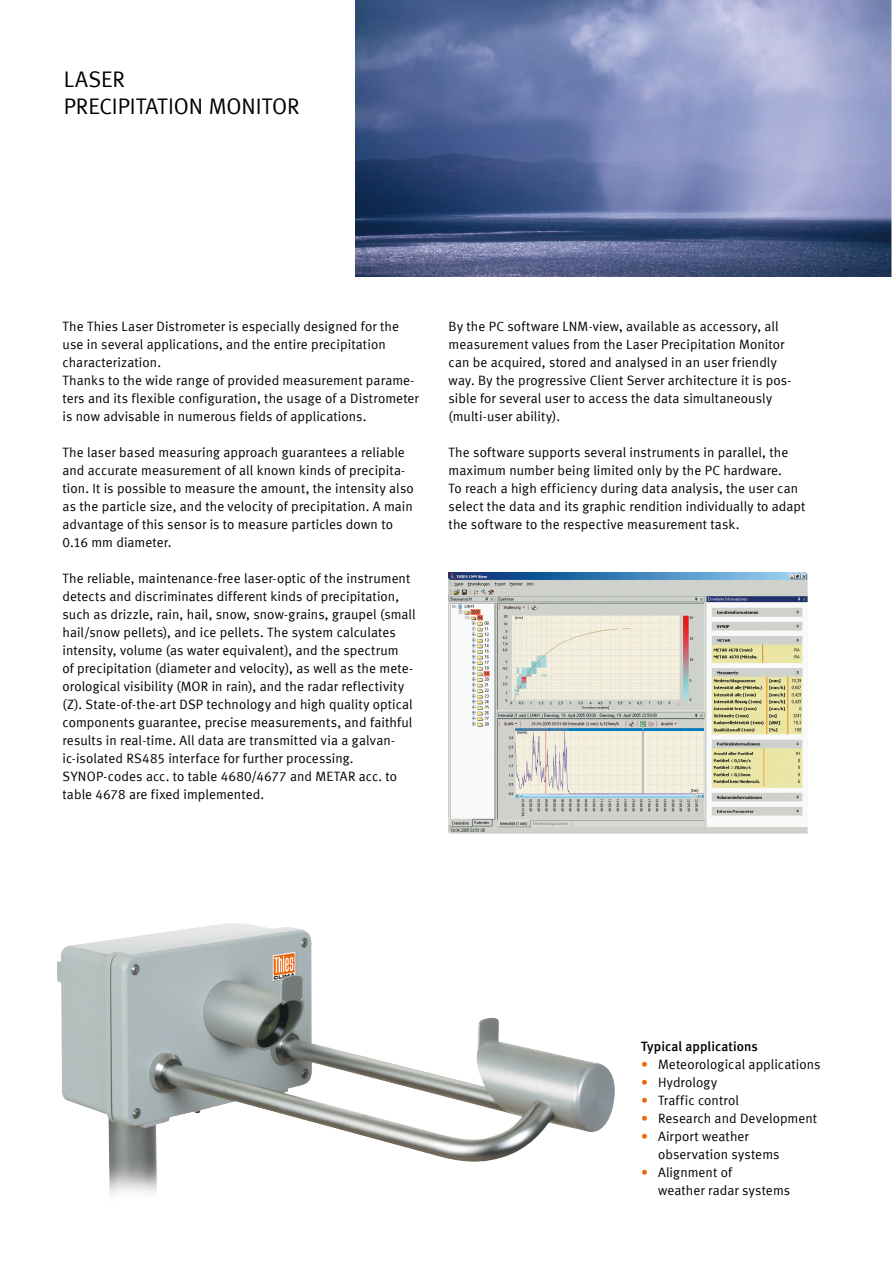
<style>
.page{position:relative;width:893px;height:1263px;background:#fff}
.page>*{position:absolute;margin:0;border:0;box-sizing:border-box;transform-origin:0 0}
.t1{font:22.5px/27px "Meta Normal LF";color:#000}
.t2{font:13.5px/18px "Meta Normal LF";letter-spacing:.005em;color:#000}
.t3{font:13.5px "Meta Medium LF";letter-spacing:.005em;color:#000}
.s1{color:#ec6608}
</style>
<div class="page">
<img style="left:355px;top:0;width:536px;height:277px">
<img style="left:449px;top:573px;width:359px;height:261px">
<img style="left:57px;top:923px;width:558px;height:272px">
<h1 class="t1" style="left:64px;top:65px;width:237px">LASER<br>PRECIPITATION MONITOR</h1>
<p class="t2" style="left:63px;top:317px;width:358px">The Thies Laser Distrometer is especially designed for the use in several applications, and the entire precipitation characterization.<br>Thanks to the wide range of provided measurement parame&shy;ters and its flexible configuration, the usage of a Distrometer is now advisable in numerous fields of applications.</p>
<p class="t2" style="left:63px;top:443px;width:353px">The laser based measuring approach guarantees a reliable and accurate measurement of all known kinds of precipita&shy;tion. It is possible to measure the amount, the intensity also as the particle size, and the velocity of precipitation. A main advantage of this sensor is to measure particles down to 0.16 mm diameter.</p>
<p class="t2" style="left:63px;top:569px;width:355px">The reliable, maintenance-free laser-optic of the instrument detects and discriminates different kinds of precipitation, such as drizzle, rain, hail, snow, snow-grains, graupel (small hail/snow pellets), and ice pellets. The system calculates intensity, volume (as water equivalent), and the spectrum<br>of precipitation (diameter and velocity), as well as the mete&shy;orological visibility (MOR in rain), and the radar reflectivity (Z). State-of-the-art DSP technology and high quality optical components guarantee, precise measurements, and faithful results in real-time. All data are transmitted via a galvan&shy;ic-isolated RS485 interface for further processing.<br>SYNOP-codes acc. to table 4680/4677 and METAR acc. to table 4678 are fixed implemented.</p>
<p class="t2" style="left:449px;top:317px;width:344px">By the PC software LNM-view, available as accessory, all measurement values from the Laser Precipitation Monitor can be acquired, stored and analysed in an user friendly way. By the progressive Client Server architecture it is pos&shy;sible for several user to access the data simultaneously (multi-user ability).</p>
<p class="t2" style="left:449px;top:443px;width:358px">The software supports several instruments in parallel, the maximum number being limited only by the PC hardware.<br>To reach a high efficiency during data analysis, the user can select the data and its graphic rendition individually to adapt the software to the respective measurement task.</p>
<p class="t3" style="left:641px;top:1038px;width:118px">Typical applications</p>
<p class="t2" style="left:641px;top:1055px;width:181px"><span class="s1">•</span> Meteorological applications</p>
<p class="t2" style="left:641px;top:1073px;width:78px"><span class="s1">•</span> Hydrology</p>
<p class="t2" style="left:641px;top:1091px;width:99px"><span class="s1">•</span> Traffic control</p>
<p class="t2" style="left:641px;top:1109px;width:178px"><span class="s1">•</span> Research and Development</p>
<p class="t2" style="left:658px;top:1127px;width:123px;text-indent:-17px"><span class="s1">•</span> Airport weather observation systems</p>
<p class="t2" style="left:658px;top:1163px;width:134px;text-indent:-17px"><span class="s1">•</span> Alignment of<br>weather radar systems</p>
</div>
